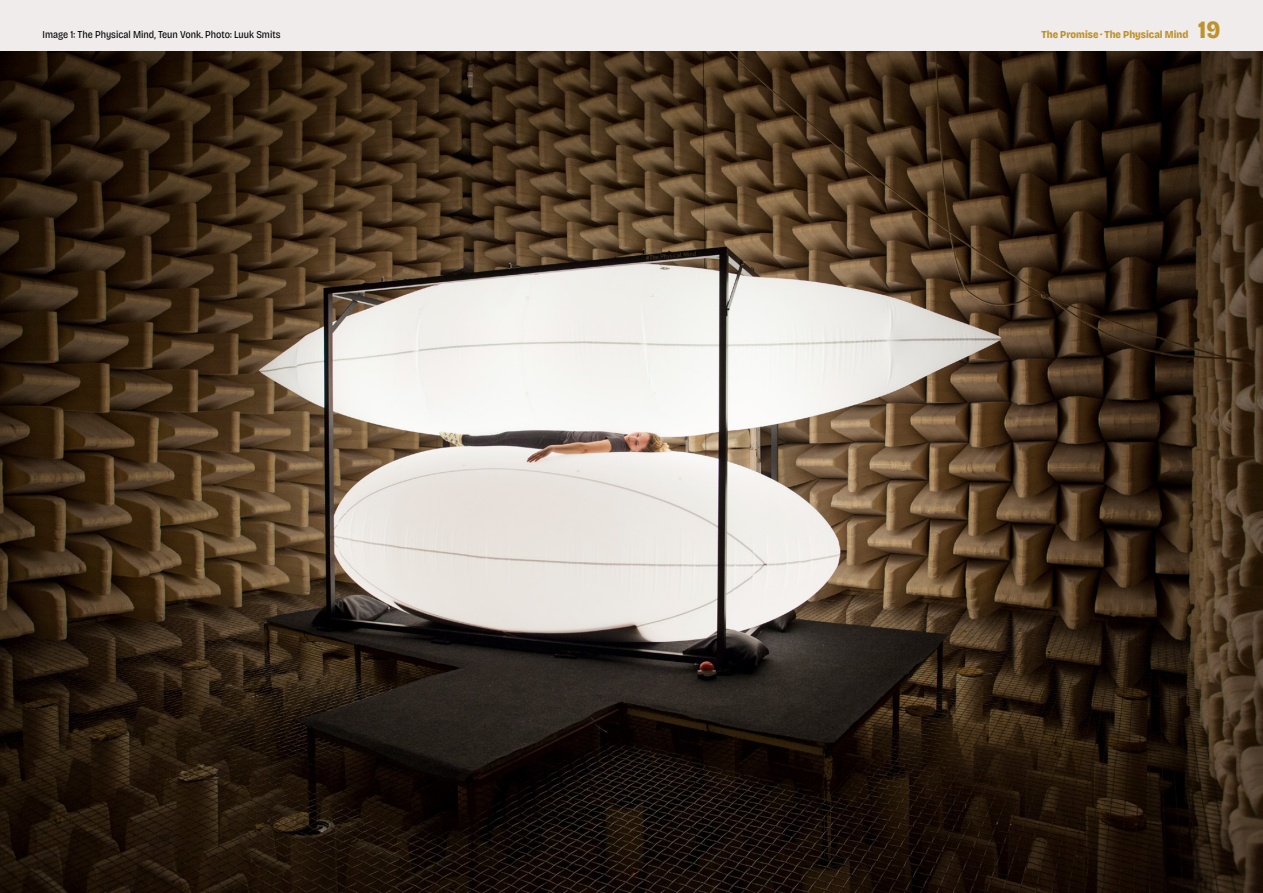
<style>
.page{position:relative;width:1263px;height:893px;background:#f0ecec}
.page>*{position:absolute;margin:0;border:0;box-sizing:border-box;transform-origin:0 0}
.t1{font:800 semi-condensed 24.75px "Bricolage Grotesque 24 pt";color:#be922c}
.t2{font:800 semi-condensed 10.65px "Bricolage Grotesque 24 pt";color:#be922c}
.t3{font:semi-condensed 10.5px "Bricolage Grotesque 24 pt";color:#000}
</style>
<div class="page">
<img style="left:0;top:51px;width:1263px;height:842px">
<p class="t3" style="left:43px;top:27px;width:239px">Image 1: The Physical Mind, Teun Vonk. Photo: Luuk Smits</p>
<p class="t2" style="left:1041px;top:26px;width:148px">The Promise · The Physical Mind</p>
<h1 class="t1" style="left:1198px;top:10px;width:24px">19</h1>
</div>
